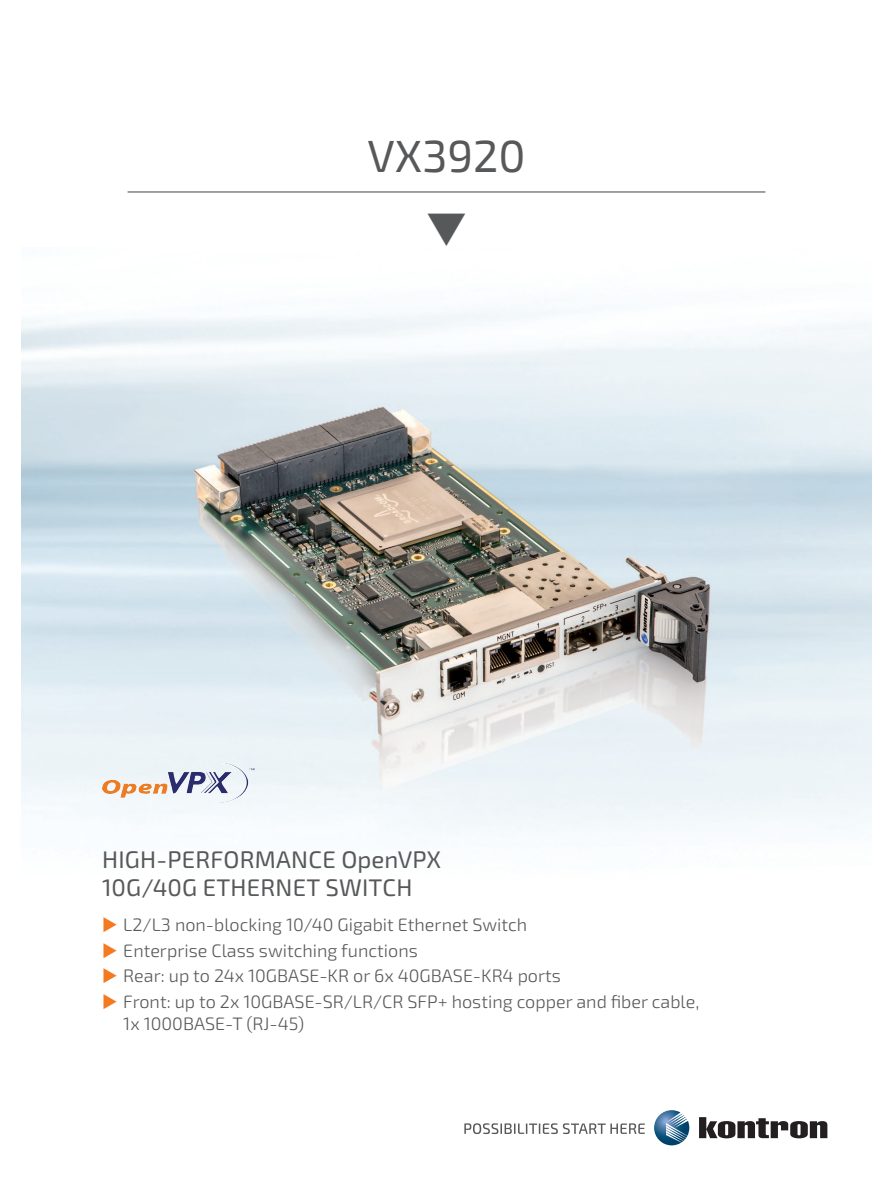
<style>
.page{position:relative;width:893px;height:1191px;background:#fff}
.page>*{position:absolute;margin:0;border:0;box-sizing:border-box;transform-origin:0 0}
.t1{font:45px "Exo 2.0";color:#57585a}
.t2{font:24px/28.8px "Exo 2.0";letter-spacing:.01em;color:#57585a}
.t3{font:300 18px/25.8px "Exo 2.0";color:#57585a}
</style>
<div class="page">
<hr style="left:128px;top:191px;width:637px;height:1px;background:#57585a">
<svg style="left:654px;top:1110px;width:35px;height:35px"></svg>
<svg style="left:699px;top:1117px;width:128px;height:21px"></svg>
<svg style="left:464px;top:1123px;width:181px;height:11px"></svg>
<img style="left:21px;top:302px;width:851px;height:544px">
<img style="left:102px;top:763px;width:152px;height:39px">
<h1 class="t1" style="left:367px;top:130px;width:160px">VX3920</h1>
<h2 class="t2" style="left:102px;top:845px;width:341px">HIGH-PERFORMANCE OPENVPX<br>10G/40G ETH ERNET SWITCH</h2>
<p class="t3" style="left:123px;top:912px;width:577px">L2/L3 non-blocking 10/40 Gigabit Ethernet Switch<br>Enterprise Class switching functions<br>Rear: up to 24x 10GBASE-KR or 6x 40GBASE-KR4 ports<br>Front: up to 2x 10GBASE-SR/LR/CR SFP+ hosting copper and fiber cable,</p>
<p class="t3" style="left:123px;top:1011px;width:183px">1x 1000BASE-T (RJ-45)</p>
</div>
